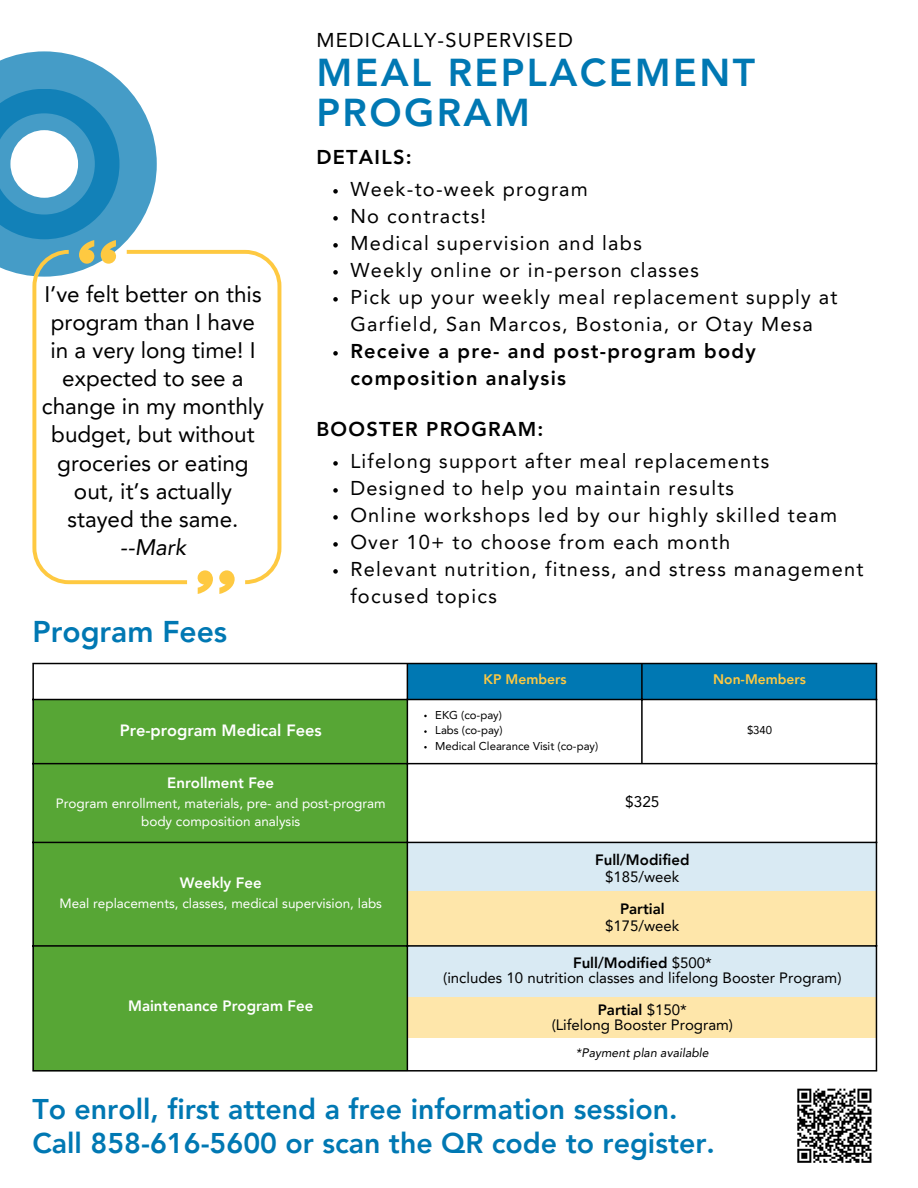
<style>
.page{position:relative;width:918px;height:1188px;background:#fff}
.page>*{position:absolute;margin:0;border:0;box-sizing:border-box;transform-origin:0 0}
.t1{font:800 38.85px/39.3px "Avenir LT Pro";letter-spacing:.06em;color:#0078b3}
.t2{font:800 30px "Avenir LT Pro";color:#0078b3}
.t3{font:800 28.5px/33.8px "Avenir LT Pro";color:#0078b3}
.t4{font:22.5px/28.2px "Avenir LT Pro";color:#000;text-align:center}
.t5{font:19.95px/27px "Avenir LT Pro";letter-spacing:.06em;color:#000}
.t6{font:800 19.95px/27px "Avenir LT Pro";letter-spacing:.06em;color:#000}
.t7{font:800 16.35px "Avenir LT Pro";color:#fff}
.t8{font:15.3px "Avenir LT Pro";color:#000}
.t9{font:15px "Avenir LT Pro";color:#000}
.t10{font:800 15px "Avenir LT Pro";color:#000}
.t11{font:800 15px "Avenir LT Pro";color:#fff}
.t12{font:800 13.8px "Avenir LT Pro";color:#fec941}
.t13{font:13.5px/18.1px "Avenir LT Pro";color:#fff;text-align:center}
.t14{font:italic 12.3px "Avenir LT Pro";color:#000}
.t15{font:11.4px "Avenir LT Pro";color:#000}
.s1{font-style:italic}
.s2{font-weight:400}
</style>
<div class="page">
<div style="left:407px;top:997px;width:468px;height:40px;background:#fee6aa"></div>
<div style="left:407px;top:891px;width:470px;height:55px;background:#fee6aa"></div>
<div style="left:408px;top:946px;width:468px;height:51px;background:#d9eaf3"></div>
<div style="left:407px;top:842px;width:470px;height:49px;background:#d9eaf3"></div>
<div style="left:408px;top:664px;width:468px;height:35px;background:#0078b3"></div>
<div style="left:34px;top:700px;width:373px;height:370px;background:#57a635"></div>
<hr style="left:32px;top:664px;width:2px;height:406px;background:#000">
<hr style="left:407px;top:664px;width:1px;height:406px;background:#000">
<hr style="left:641px;top:664px;width:2px;height:99px;background:#000">
<hr style="left:876px;top:664px;width:1px;height:406px;background:#000">
<hr style="left:32px;top:663px;width:845px;height:1px;background:#000">
<hr style="left:32px;top:699px;width:845px;height:1px;background:#000">
<hr style="left:32px;top:763px;width:845px;height:1px;background:#000">
<hr style="left:32px;top:842px;width:845px;height:1px;background:#000">
<hr style="left:32px;top:945px;width:845px;height:2px;background:#000">
<hr style="left:32px;top:1070px;width:845px;height:2px;background:#000">
<svg style="left:0;top:51px;width:157px;height:225px"></svg>
<svg style="left:197px;top:584px;width:15px;height:10px"></svg>
<svg style="left:219px;top:584px;width:15px;height:10px"></svg>
<svg style="left:187px;top:250px;width:94px;height:334px"></svg>
<svg style="left:32px;top:250px;width:155px;height:334px"></svg>
<svg style="left:333px;top:189px;width:5px;height:5px"></svg>
<svg style="left:333px;top:216px;width:5px;height:5px"></svg>
<svg style="left:333px;top:243px;width:5px;height:5px"></svg>
<svg style="left:333px;top:270px;width:5px;height:5px"></svg>
<svg style="left:333px;top:297px;width:5px;height:5px"></svg>
<svg style="left:333px;top:351px;width:5px;height:5px"></svg>
<svg style="left:333px;top:461px;width:5px;height:5px"></svg>
<svg style="left:333px;top:488px;width:5px;height:5px"></svg>
<svg style="left:333px;top:515px;width:5px;height:5px"></svg>
<svg style="left:333px;top:542px;width:5px;height:5px"></svg>
<svg style="left:333px;top:569px;width:5px;height:5px"></svg>
<svg style="left:797px;top:1088px;width:75px;height:75px"></svg>
<p class="t4" style="left:42px;top:282px;width:224px">I’ve felt better on this program than I have in a very long time! I expected to see a change in my monthly budget, but without groceries or eating out, it’s actually stayed the same. <span class="s1">--Mark</span></p>
<p class="t2" style="left:32px;top:619px;width:196px">Program Fees</p>
<p class="t5" style="left:316px;top:28px;width:258px">MEDICALLY-SUPERVISED</p>
<p class="t1" style="left:316px;top:57px;width:440px">MEAL REPLACEMENT<br>PROGRAM</p>
<p class="t6" style="left:316px;top:145px;width:97px">DETAILS:</p>
<p class="t5" style="left:350px;top:177px;width:239px">Week-to-week program</p>
<p class="t5" style="left:350px;top:204px;width:137px">No contracts!</p>
<p class="t5" style="left:350px;top:231px;width:293px">Medical supervision and labs</p>
<p class="t5" style="left:350px;top:258px;width:350px">Weekly online or in-person classes</p>
<p class="t5" style="left:350px;top:285px;width:489px">Pick up your weekly meal replacement supply at<br>Garfield, San Marcos, Bostonia, or Otay Mesa</p>
<p class="t6" style="left:350px;top:339px;width:407px">Receive a pre- and post-program body composition analysis</p>
<p class="t6" style="left:316px;top:417px;width:228px">BOOSTER PROGRAM:</p>
<p class="t5" style="left:350px;top:449px;width:420px">Lifelong support after meal replacements</p>
<p class="t5" style="left:350px;top:476px;width:385px">Designed to help you maintain results</p>
<p class="t5" style="left:350px;top:503px;width:488px">Online workshops led by our highly skilled team</p>
<p class="t5" style="left:350px;top:530px;width:381px">Over 10+ to choose from each month</p>
<p class="t5" style="left:350px;top:557px;width:515px">Relevant nutrition, fitness, and stress management focused topics</p>
<p class="t12" style="left:484px;top:674px;width:85px">KP Members</p>
<h3 class="t12" style="left:713px;top:674px;width:94px">Non-Members</h3>
<h5 class="t7" style="left:120px;top:724px;width:204px">Pre-program Medical Fees</h5>
<h1 class="t15" style="left:435px;top:710px;width:68px">EKG (co-pay)</h1>
<h4 class="t15" style="left:435px;top:726px;width:69px">Labs (co-pay)</h4>
<p class="t15" style="left:435px;top:742px;width:164px">Medical Clearance Visit (co-pay)</p>
<p class="t11" style="left:167px;top:776px;width:108px">Enrollment Fee</p>
<p class="t13" style="left:56px;top:795px;width:332px">Program enrollment, materials, pre- and post-program body composition analysis</p>
<p class="t8" style="left:625px;top:795px;width:36px">$325</p>
<p class="t11" style="left:180px;top:877px;width:83px">Weekly Fee</p>
<h4 class="t13" style="left:59px;top:895px;width:324px">Meal replacements, classes, medical supervision, labs</h4>
<p class="t10" style="left:595px;top:854px;width:96px">Full/Modified</p>
<p class="t9" style="left:605px;top:870px;width:76px">$185/week</p>
<p class="t10" style="left:620px;top:903px;width:46px">Partial</p>
<p class="t9" style="left:605px;top:920px;width:76px">$175/week</p>
<p class="t15" style="left:747px;top:726px;width:27px">$340</p>
<p class="t11" style="left:128px;top:1000px;width:187px">Maintenance Program Fee</p>
<h2 class="t10" style="left:573px;top:956px;width:140px">Full/Modified <span class="s2">$500*</span></h2>
<p class="t9" style="left:443px;top:972px;width:400px">(includes 10 nutrition classes and lifelong Booster Program)</p>
<p class="t10" style="left:598px;top:1003px;width:91px">Partial <span class="s2">$150*</span></p>
<p class="t9" style="left:552px;top:1019px;width:183px">(Lifelong Booster Program)</p>
<p class="t14" style="left:576px;top:1047px;width:134px">*Payment plan available</p>
<p class="t3" style="left:32px;top:1095px;width:684px">To enroll, first attend a free information session.<br>Call 858-616-5600 or scan the QR code to register.</p>
</div>
